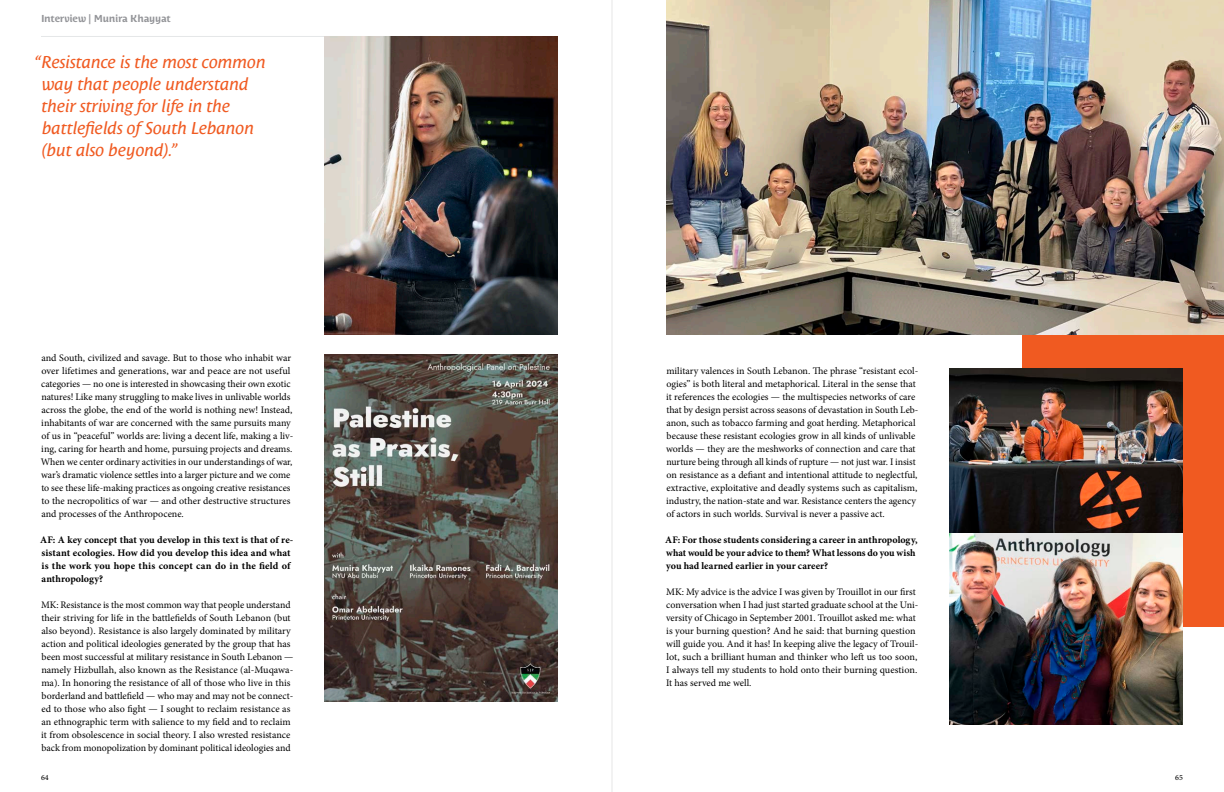
<style>
.page{position:relative;width:1224px;height:792px;background:#fff}
.page>*{position:absolute;margin:0;border:0;box-sizing:border-box;transform-origin:0 0}
.Interview_Quote_Smal{font:italic 17px/22px "Costa Std";letter-spacing:-.015em;color:#f05a21}
.Body_Text_Baseline{font:10px/13px "Minion Pro";color:#000}
.Body_Text_Baseline-2{font:700 10px/13px "Minion Pro";letter-spacing:.005em;color:#000}
.Running_Header_Left{font:700 10px "Costa Std";letter-spacing:-.02em;color:#939498}
.t1{font:500 8px "Minion Pro";color:#000}
</style>
<div class="page">
<hr style="left:612px;top:0;width:1px;height:792px;background:#e6e6e6">
<hr style="left:41px;top:36px;width:517px;height:1px;background:#e5e7e8">
<div style="left:1022px;top:335px;width:202px;height:291px;background:#f05a21"></div>
<img style="left:666px;top:0;width:558px;height:335px">
<img style="left:324px;top:354px;width:234px;height:348px">
<img style="left:949px;top:368px;width:234px;height:357px">
<img style="left:324px;top:36px;width:234px;height:299px">
<p class="Running_Header_Left" style="left:41px;top:12px;width:131px">Interview | Munira Khayyat</p>
<p class="Interview_Quote_Smal" style="left:42px;top:51px;width:226px;text-indent:-7px">“Resistance is the most common way that people understand their striving for life in the battlefields of South Lebanon (but also beyond).”</p>
<p class="Body_Text_Baseline" style="left:41px;top:351px;width:254px">and South, civilized and savage. But to those who inhabit war over lifetimes and generations, war and peace are not useful categories — no one is interested in showcasing their own exotic natures! Like many struggling to make lives in unlivable worlds across the globe, the end of the world is nothing new! Instead, inhabitants of war are concerned with the same pursuits many of us in “peaceful” worlds are: living a decent life, making a liv&shy;ing, caring for hearth and home, pursuing projects and dreams.<br>When we center ordinary activities in our understandings of war, war’s dramatic violence settles into a larger picture and we come to see these life-making practices as ongoing creative resistances to the necropolitics of war — and other destructive structures and processes of the Anthropocene.</p>
<p class="Body_Text_Baseline-2" style="left:40px;top:533px;width:255px">AF: A key concept that you develop in this text is that of re&shy;sistant ecologies. How did you develop this idea and what is the work you hope this concept can do in the field of anthropology?</p>
<p class="Body_Text_Baseline" style="left:41px;top:598px;width:254px">MK: Resistance is the most common way that people understand their striving for life in the battlefields of South Lebanon (but also beyond). Resistance is also largely dominated by military action and political ideologies generated by the group that has been most successful at military resistance in South Lebanon — namely Hizbullah, also known as the Resistance (al-Muqawa&shy;ma). In honoring the resistance of all of those who live in this borderland and battlefield — who may and may not be connect&shy;ed to those who also fight — I sought to reclaim resistance as an ethnographic term with salience to my field and to reclaim it from obsolescence in social theory. I also wrested resistance back from monopolization by dominant political ideologies and</p>
<p class="Body_Text_Baseline" style="left:666px;top:364px;width:254px">military valences in South Lebanon. The phrase “resistant ecol&shy;ogies” is both literal and metaphorical. Literal in the sense that it references the ecologies — the multispecies networks of care that by design persist across seasons of devastation in South Leb&shy;anon, such as tobacco farming and goat herding. Metaphorical because these resistant ecologies grow in all kinds of unlivable worlds — they are the meshworks of connection and care that nurture being through all kinds of rupture — not just war. I insist on resistance as a defiant and intentional attitude to neglectful, extractive, exploitative and deadly systems such as capitalism, industry, the nation-state and war. Resistance centers the agency of actors in such worlds. Survival is never a passive act.</p>
<p class="Body_Text_Baseline-2" style="left:665px;top:533px;width:254px">AF: For those students considering a career in anthropology, what would be your advice to them? What lessons do you wish you had learned earlier in your career?</p>
<p class="Body_Text_Baseline" style="left:666px;top:585px;width:254px">MK: My advice is the advice I was given by Trouillot in our first conversation when I had just started graduate school at the Uni&shy;versity of Chicago in September 2001. Trouillot asked me: what is your burning question? And he said: that burning question will guide you. And it has! In keeping alive the legacy of Trouil&shy;lot, such a brilliant human and thinker who left us too soon, I always tell my students to hold onto their burning question.<br>It has served me well.</p>
<p class="t1" style="left:41px;top:772px;width:9px">64</p>
<p class="t1" style="left:1175px;top:772px;width:9px">65</p>
</div>
